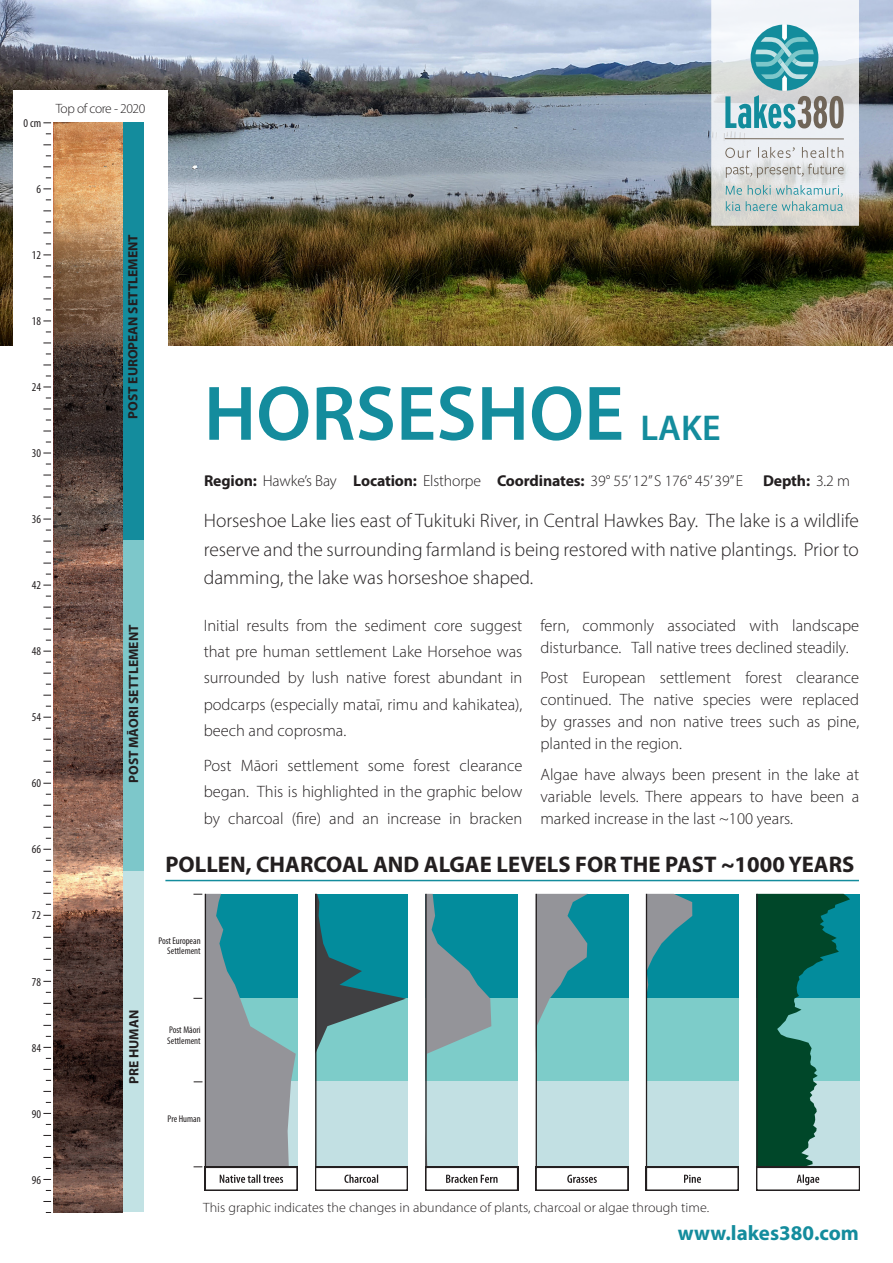
<style>
.page{position:relative;width:893px;height:1263px;background:#fff}
.page>*{position:absolute;margin:0;border:0;box-sizing:border-box;transform-origin:0 0}
.Paragraph_Style_1{font:600 78px "Myriad Pro";color:#148c9d}
.t1{font:700 22.65px "Myriad Pro";color:#231f20}
.t2{font:700 21px "Myriad Pro";color:#148c9d}
.Introduction{font:300 19.5px/28.5px "Myriad Pro";color:#231f20;text-align:justify}
.Body_text{font:300 16.5px/26.4px "Myriad Pro";color:#231f20;text-align:justify}
.t3{font:300 15.75px "Myriad Pro";letter-spacing:-.01em;color:#231f20}
.t4{font:700 15.75px "Myriad Pro";letter-spacing:-.01em;color:#231f20}
.t5{font:300 13.5px "Myriad Pro";color:#231f20;scale:1.04 1}
.t6{font:700 13.5px "Myriad Pro";color:#231f20}
.t7{font:300 13.5px "Myriad Pro";letter-spacing:-.03em;color:#231f20}
.t8{font:condensed 12px "Myriad Pro";color:#231f20}
.t9{font:condensed 9.75px/10.5px "Myriad Pro";color:#231f20;text-align:right}
.s1{font-size:36px}
.s2{font-weight:700}
.s3{font-weight:300}
</style>
<div class="page">
<svg style="left:536px;top:894px;width:92px;height:297px"></svg>
<svg style="left:425px;top:894px;width:93px;height:297px"></svg>
<svg style="left:315px;top:894px;width:93px;height:297px"></svg>
<svg style="left:646px;top:894px;width:93px;height:297px"></svg>
<svg style="left:756px;top:894px;width:104px;height:297px"></svg>
<img style="left:0;top:0;width:893px;height:345px">
<svg style="left:711px;top:0;width:148px;height:226px"></svg>
<div style="left:13px;top:90px;width:155px;height:261px;background:#fff"></div>
<div style="left:123px;top:122px;width:20px;height:419px;background:#148c9d"></div>
<hr style="left:165px;top:880px;width:694px;height:1px;background:#148c9d">
<img style="left:53px;top:122px;width:70px;height:1090px">
<div style="left:123px;top:541px;width:20px;height:330px;background:#7dc7ca"></div>
<svg style="left:193px;top:894px;width:105px;height:297px"></svg>
<div style="left:123px;top:871px;width:20px;height:341px;background:#c2e2e4"></div>
<p class="t8" style="left:24px;top:116px;width:19px">0 cm</p>
<p class="t7" style="left:56px;top:101px;width:91px">Top of core - 2020</p>
<p class="t8" style="left:37px;top:182px;width:6px">6</p>
<p class="t8" style="left:32px;top:248px;width:11px">12</p>
<p class="t8" style="left:32px;top:314px;width:11px">18</p>
<p class="t8" style="left:32px;top:380px;width:11px">24</p>
<p class="t8" style="left:32px;top:446px;width:11px">30</p>
<p class="t8" style="left:32px;top:512px;width:11px">36</p>
<p class="t8" style="left:32px;top:578px;width:11px">42</p>
<p class="t8" style="left:32px;top:644px;width:11px">48</p>
<p class="t8" style="left:32px;top:710px;width:11px">54</p>
<p class="t8" style="left:32px;top:776px;width:11px">60</p>
<p class="t8" style="left:32px;top:842px;width:11px">66</p>
<p class="t8" style="left:32px;top:908px;width:11px">72</p>
<p class="t8" style="left:32px;top:974px;width:11px">78</p>
<p class="t8" style="left:32px;top:1040px;width:11px">84</p>
<p class="t8" style="left:32px;top:1106px;width:11px">90</p>
<p class="t8" style="left:32px;top:1172px;width:11px">96</p>
<p class="t6" style="left:124px;top:419px;width:186px;rotate:-90deg">POST EUROPEAN SETTLEMENT</p>
<p class="t6" style="left:125px;top:783px;width:160px;rotate:-90deg">POST MĀORI SETTLEMENT</p>
<p class="Paragraph_Style_1" style="left:204px;top:364px;width:518px">HORSESHOE <span class="s1">LAKE</span></p>
<p class="t3" style="left:204px;top:471px;width:541px"><span class="s2">Region:</span> Hawke’s Bay <span class="s2">Location:</span> Elsthorpe <span class="s2">Coordinates:</span> 39° 55’ 12” S 176° 45’ 39” E</p>
<p class="t4" style="left:763px;top:470px;width:88px">Depth: <span class="s3">3.2 m</span></p>
<p class="Introduction" style="left:204px;top:506px;width:657px">Horseshoe Lake lies east of Tukituki River, in Central Hawkes Bay. The lake is a wildlife reserve and the surrounding farmland is being restored with native plantings. Prior to damming, the lake was horseshoe shaped.</p>
<p class="Body_text" style="left:204px;top:612px;width:320px">Initial results from the sediment core suggest that pre human settlement Lake Horsehoe was surrounded by lush native forest abundant in podcarps (especially mataī, rimu and kahikatea), beech and coprosma.</p>
<p class="Body_text" style="left:204px;top:752px;width:320px">Post Māori settlement some forest clearance began. This is highlighted in the graphic below by charcoal (fire) and an increase in bracken</p>
<p class="Body_text" style="left:540px;top:614px;width:320px;line-height:21.9px">fern, commonly associated with landscape disturbance. Tall native trees declined steadily.</p>
<p class="Body_text" style="left:540px;top:667px;width:320px;line-height:21.9px">Post European settlement forest clearance continued. The native species were replaced by grasses and non native trees such as pine, planted in the region.</p>
<p class="Body_text" style="left:540px;top:763px;width:320px;line-height:21.9px">Algae have always been present in the lake at variable levels. There appears to have been a marked increase in the last ~100 years.</p>
<p class="t1" style="left:165px;top:850px;width:690px">POLLEN, CHARCOAL AND ALGAE LEVELS FOR THE PAST ~1000 YEARS</p>
<p class="t9" style="left:158px;top:935px;width:44px">Post European<br>Settlement</p>
<p class="t6" style="left:125px;top:1084px;width:75px;rotate:-90deg">PRE HUMAN</p>
<p class="t9" style="left:169px;top:1025px;width:33px">Post Māori</p>
<p class="t9" style="left:167px;top:1035px;width:35px">Settlement</p>
<p class="t9" style="left:168px;top:1114px;width:35px">Pre Human</p>
<p class="t5" style="left:203px;top:1199px;width:488px">This graphic indicates the changes in abundance of plants, charcoal or algae through time.</p>
<p class="t2" style="left:678px;top:1219px;width:183px">www.lakes380.com</p>
</div>
